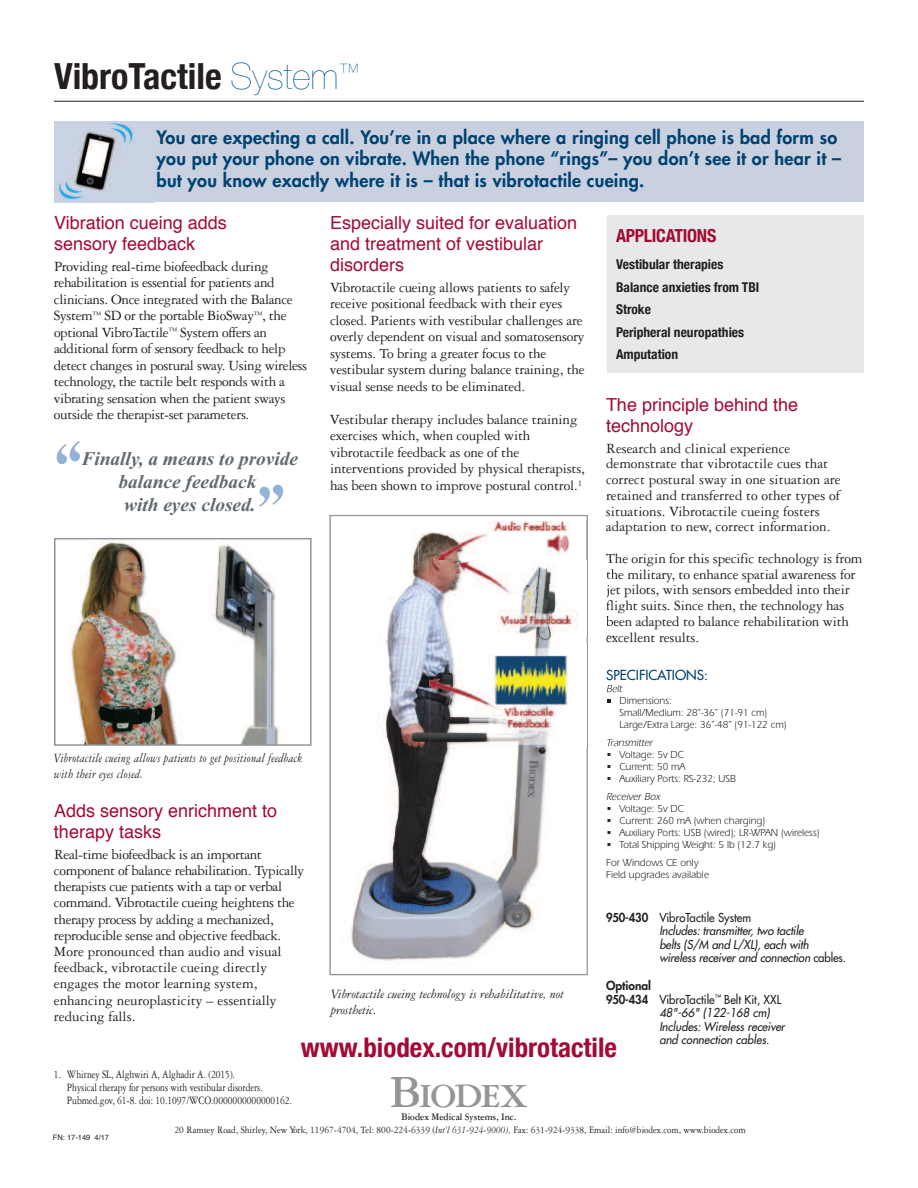
<style>
.page{position:relative;width:918px;height:1188px;background:#fff}
.page>*{position:absolute;margin:0;border:0;box-sizing:border-box;transform-origin:0 0}
.t1{font:700 48px "Garamond Three";color:#939598}
.t2{font:700 condensed 36px "Helvetica Neue";color:#231f20}
.t3{font:700 36px "Garamond Three";letter-spacing:-.05em;color:#939598}
.t4{font:700 condensed 27px "Helvetica Neue";color:#a30a34}
.t5{font:italic 700 19.35px/23.1px "Times New Roman";color:#60696f;text-align:center}
.t6{font:800 18px/21.6px "Futura Std";letter-spacing:.015em;color:#004270}
.t7{font:18px/21px "Helvetica";color:#a30a34}
.t8{font:700 condensed 18px "Helvetica Neue";letter-spacing:-.015em;color:#a30a34}
.t9{font:15px/16.5px "Garamond Three";letter-spacing:-.015em;color:#231f20}
.t10{font:700 condensed 13.5px/22.5px "Helvetica Neue";color:#231f20}
.t11{font:italic 13.5px/16.2px "Garamond Three";letter-spacing:.02em;color:#231f20;scale:.85 1}
.t12{font:italic 13.5px/16.2px "Garamond Three";color:#231f20}
.t13{font:500 13.5px "Futura LT Pro";color:#004270}
.t14{font:italic 500 12px/13.5px "Futura LT Pro";letter-spacing:-.01em;color:#231f20;scale:.95 1}
.t15{font:12px/12.8px "Garamond Three";letter-spacing:-.005em;color:#231f20;scale:.8 1}
.t16{font:800 12px "Futura";color:#231f20}
.t17{font:10.5px/12px "Itc Eras";color:#231f20}
.t18{font:10.5px "Garamond Three";color:#231f20;scale:.9 1}
.t19{font:italic 10.5px "Itc Eras";color:#231f20;scale:.95 1}
.t20{font:700 10.5px "Garamond Three";color:#231f20;scale:.9 1}
.t21{font:10.5px "Itc Eras";color:#231f20;scale:.95 1}
.t22{font:7.5px "Helvetica";color:#231f20}
.s1{font-weight:200;font-stretch:normal;color:#005890}
.s2{font-family:"Futura";font-weight:800;font-style:normal}
.s3{font-style:normal}
.s4{font-style:italic}
</style>
<div class="page">
<hr style="left:54px;top:101px;width:810px;height:1px;background:#231f20">
<div style="left:54px;top:122px;width:810px;height:80px;background:#c9d1e1"></div>
<div style="left:607px;top:215px;width:257px;height:157px;background:#e7e8e9"></div>
<img style="left:69px;top:541px;width:210px;height:202px">
<div style="left:54px;top:538px;width:258px;height:208px;border:2px solid #939598"></div>
<svg style="left:57px;top:441px;width:23px;height:23px"></svg>
<svg style="left:259px;top:485px;width:24px;height:22px"></svg>
<img style="left:331px;top:516px;width:255px;height:447px">
<img style="left:430px;top:644px;width:186px;height:102px">
<svg style="left:606px;top:669px;width:11px;height:23px"></svg>
<svg style="left:608px;top:739px;width:9px;height:7px"></svg>
<img style="left:586px;top:521px;width:2px;height:40px">
<img style="left:418px;top:521px;width:168px;height:42px">
<svg style="left:606px;top:585px;width:9px;height:41px"></svg>
<img style="left:428px;top:563px;width:160px;height:73px">
<svg style="left:586px;top:561px;width:29px;height:18px"></svg>
<img style="left:428px;top:561px;width:158px;height:2px">
<img style="left:54px;top:121px;width:99px;height:82px">
<h2 class="t2" style="left:54px;top:54px;width:307px">VibroTactile <span class="s1">System</span><sup>™</sup></h2>
<p class="t6" style="left:157px;top:128px;width:686px">You are expecting a call. You’re in a place where a ringing cell phone is bad form so you put your phone on vibrate. When the phone “rings”– you don’t see it or hear it – but you know exactly where it is – that is vibrotactile cueing.</p>
<p class="t7" style="left:54px;top:214px;width:174px">Vibration cueing adds sensory feedback</p>
<p class="t9" style="left:54px;top:260px;width:255px">Providing real-time biofeedback during rehabilitation is essential for patients and clinicians. Once integrated with the Balance System<sup>™</sup> SD or the portable BioSway<sup>™</sup>, the optional VibroTactile<sup>™</sup> System offers an additional form of sensory feedback to help detect changes in postural sway. Using wireless technology, the tactile belt responds with a vibrating sensation when the patient sways outside the therapist-set parameters.</p>
<p class="t7" style="left:330px;top:214px;width:249px">Especially suited for evaluation and treatment of vestibular disorders</p>
<p class="t9" style="left:330px;top:281px;width:256px">Vibrotactile cueing allows patients to safely receive positional feedback with their eyes closed. Patients with vestibular challenges are overly dependent on visual and somatosensory systems. To bring a greater focus to the vestibular system during balance training, the visual sense needs to be eliminated.</p>
<p class="t9" style="left:330px;top:413px;width:257px">Vestibular therapy includes balance training exercises which, when coupled with vibrotactile feedback as one of the interventions provided by physical therapists, has been shown to improve postural control.<sup>1</sup></p>
<p class="t8" style="left:616px;top:224px;width:102px">APPLICATIONS</p>
<p class="t10" style="left:616px;top:253px;width:145px">Vestibular therapies<br>Balance anxieties from TBI<br>Stroke<br>Peripheral neuropathies<br>Amputation</p>
<p class="t7" style="left:606px;top:396px;width:194px">The principle behind the technology</p>
<p class="t9" style="left:606px;top:442px;width:236px;line-height:15.8px">Research and clinical experience demonstrate that vibrotactile cues that correct postural sway in one situation are retained and transferred to other types of situations. Vibrotactile cueing fosters adaptation to new, correct information.</p>
<p class="t9" style="left:606px;top:552px;width:258px;line-height:15.8px">The origin for this specific technology is from the military, to enhance spatial awareness for jet pilots, with sensors embedded into their flight suits. Since then, the technology has been adapted to balance rehabilitation with excellent results.</p>
<p class="t13" style="left:606px;top:665px;width:103px">SPECIFICATIONS:</p>
<p class="t19" style="left:606px;top:685px;width:20px">Belt</p>
<p class="t17" style="left:620px;top:696px;width:169px;text-indent:-14px">• Dimensions:<br>Small/Medium: 28”-36” (71-91 cm)<br>Large/Extra Large: 36”-48” (91-122 cm)</p>
<p class="t19" style="left:606px;top:739px;width:52px">Transmitter</p>
<p class="t17" style="left:606px;top:750px;width:79px">• Voltage: 5v DC</p>
<p class="t17" style="left:606px;top:762px;width:81px">• Current: 50 mA</p>
<p class="t17" style="left:606px;top:774px;width:131px">• Auxiliary Ports: RS-232; USB</p>
<p class="t19" style="left:606px;top:793px;width:60px">Receiver Box</p>
<p class="t17" style="left:606px;top:804px;width:79px">• Voltage: 5v DC</p>
<p class="t17" style="left:606px;top:816px;width:161px">• Current: 260 mA (when charging)</p>
<p class="t17" style="left:606px;top:828px;width:215px">• Auxiliary Ports: USB (wired); LR-WPAN (wireless)</p>
<p class="t17" style="left:606px;top:837px;width:172px;line-height:18px">• Total Shipping Weight: 5 lb (12.7 kg)<br>For Windows CE only</p>
<p class="t21" style="left:606px;top:871px;width:110px">Field upgrades available</p>
<p class="t14" style="left:659px;top:910px;width:198px;text-indent:-53px"><span class="s2">950-430</span> <span class="s3">VibroTactile System<br></span>Includes: transmitter, two tactile<br>belts (S/M and L/XL), each with wireless receiver and connection <span class="s3">cables.</span></p>
<p class="t16" style="left:606px;top:980px;width:47px">Optional</p>
<p class="t14" style="left:659px;top:992px;width:134px;text-indent:-53px"><span class="s2">950-434</span> <span class="s3">VibroTactile</span><sup>™</sup> <span class="s3">Belt Kit, XXL<br></span>48"-66" (122-168 cm)<br>Includes: Wireless receiver and connection cables.</p>
<p class="t5" style="left:82px;top:447px;width:218px">Finally, a means to provide balance feedback<br>with eyes closed.</p>
<p class="t11" style="left:54px;top:751px;width:294px">Vibrotactile cueing allows patients to get positional feedback with their eyes closed.</p>
<p class="t7" style="left:54px;top:802px;width:225px">Adds sensory enrichment to therapy tasks</p>
<p class="t9" style="left:54px;top:847px;width:252px">Real-time biofeedback is an important component of balance rehabilitation. Typically therapists cue patients with a tap or verbal command. Vibrotactile cueing heightens the therapy process by adding a mechanized, reproducible sense and objective feedback.<br>More pronounced than audio and visual feedback, vibrotactile cueing directly engages the motor learning system, enhancing neuroplasticity – essentially reducing falls.</p>
<p class="t12" style="left:331px;top:987px;width:235px">Vibrotactile cueing technology is rehabilitative, not prosthetic.</p>
<h3 class="t4" style="left:301px;top:1031px;width:318px">www.biodex.com/vibrotactile</h3>
<p class="t15" style="left:67px;top:1069px;width:283px;text-indent:-13px">1. Whitney SL, Alghwiri A, Alghadir A. (2015).<br>Physical therapy for persons with vestibular disorders.<br>Pubmed.gov, 61-8. doi: 10.1097/WCO.0000000000000162.</p>
<h1 class="t1" style="left:390px;top:1076px;width:34px">B</h1>
<p class="t20" style="left:401px;top:1113px;width:129px">Biodex Medical Systems, Inc.</p>
<h2 class="t3" style="left:419px;top:1084px;width:111px">IODEX</h2>
<p class="t18" style="left:175px;top:1126px;width:636px">20 Ramsey Road, Shirley, New York, 11967-4704, Tel: 800-224-6339 (<span class="s4">Int’l 631-924-9000),</span> Fax: 631-924-9338, Email: info@biodex.com, www.biodex.com</p>
<p class="t22" style="left:53px;top:1134px;width:58px">FN: 17-149 4/17</p>
</div>
